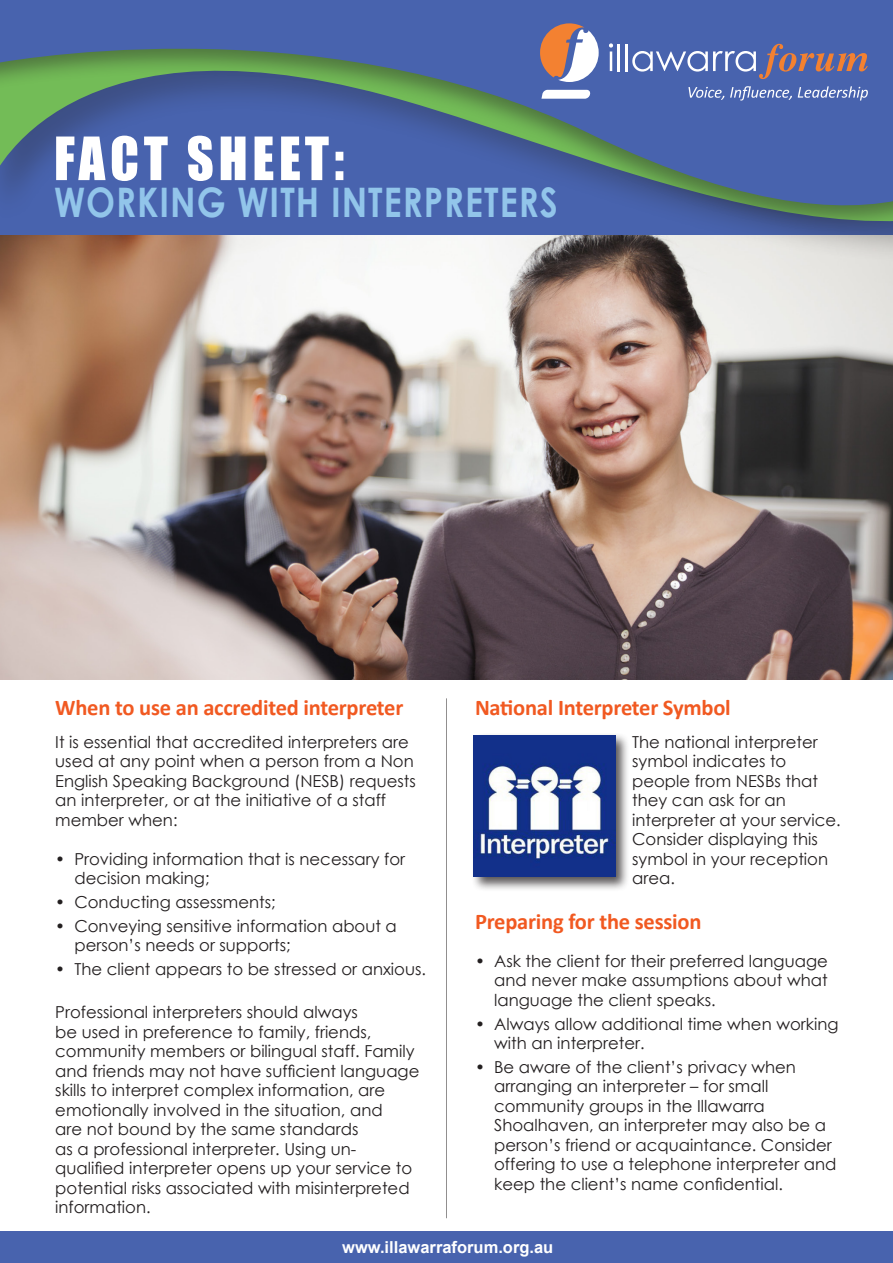
<style>
.page{position:relative;width:893px;height:1263px;background:#fff}
.page>*{position:absolute;margin:0;border:0;box-sizing:border-box;transform-origin:0 0}
.t1{font:55.2px "Impact";letter-spacing:.09em;color:#fff;scale:.95 1}
.t2{font:700 40.65px "Century Gothic";letter-spacing:.03em;color:#92c5ea;scale:.85 1}
.Headings_Terms{font:700 22.5px "Calibri";letter-spacing:-.01em;color:#f15921}
.t3{font:16.5px/19.5px "Century Gothic";color:#231f20}
.t4{font:700 16.5px "Arial";color:#fff}
</style>
<div class="page">
<hr style="left:446px;top:698px;width:1px;height:520px;background:#231f20">
<div style="left:471px;top:733px;width:159px;height:158px;background:#231f20;opacity:.75"></div>
<img style="left:474px;top:735px;width:141px;height:141px">
<img style="left:0;top:357px;width:893px;height:322px">
<svg style="left:0;top:295px;width:893px;height:62px"></svg>
<svg style="left:0;top:0;width:893px;height:295px;background:#667aa2"></svg>
<div style="left:0;top:1231px;width:893px;height:32px;background:#4863ae"></div>
<svg style="left:609px;top:43px;width:4px;height:28px"></svg>
<hr style="left:618px;top:44px;width:2px;height:27px;background:#fff">
<hr style="left:625px;top:44px;width:3px;height:27px;background:#fff">
<svg style="left:632px;top:44px;width:236px;height:35px;background:#6c74a7"></svg>
<svg style="left:540px;top:23px;width:59px;height:59px"></svg>
<svg style="left:541px;top:90px;width:49px;height:9px"></svg>
<svg style="left:688px;top:86px;width:180px;height:15px;background:#6d82be"></svg>
<p class="t1" style="left:54px;top:116px;width:307px">FACT SHEET:</p>
<p class="t2" style="left:54px;top:171px;width:594px">WORKING WITH INTERPRETERS</p>
<p class="Headings_Terms" style="left:55px;top:692px;width:350px">When to use an accredited interpreter</p>
<p class="t3" style="left:55px;top:731px;width:362px">It is essential that accredited interpreters are used at any point when a person from a Non English Speaking Background (NESB) requests an interpreter, or at the initiative of a staff member when:</p>
<p class="t3" style="left:74px;top:848px;width:332px;text-indent:-19px">• Providing information that is necessary for decision making;</p>
<p class="t3" style="left:55px;top:892px;width:222px">• Conducting assessments;</p>
<p class="t3" style="left:74px;top:915px;width:324px;text-indent:-19px">• Conveying sensitive information about a person’s needs or supports;</p>
<p class="t3" style="left:55px;top:959px;width:372px">• The client appears to be stressed or anxious.</p>
<p class="t3" style="left:55px;top:1002px;width:366px">Professional interpreters should always<br>be used in preference to family, friends, community members or bilingual staff. Family and friends may not have sufficient language skills to interpret complex information, are emotionally involved in the situation, and<br>are not bound by the same standards<br>as a professional interpreter. Using un&shy;qualified interpreter opens up your service to potential risks associated with misinterpreted information.</p>
<p class="Headings_Terms" style="left:475px;top:692px;width:257px">National Interpreter Symbol</p>
<p class="t3" style="left:632px;top:731px;width:210px">The national interpreter symbol indicates to people from NESBs that they can ask for an interpreter at your service.<br>Consider displaying this symbol in your reception area.</p>
<p class="Headings_Terms" style="left:475px;top:905px;width:228px">Preparing for the session</p>
<p class="t3" style="left:494px;top:951px;width:335px;text-align:justify;text-indent:-19px">• Ask the client for their preferred language and never make assumptions about what language the client speaks.</p>
<p class="t3" style="left:494px;top:1013px;width:346px;text-indent:-19px">• Always allow additional time when working with an interpreter.</p>
<p class="t3" style="left:494px;top:1057px;width:344px;text-indent:-19px">• Be aware of the client’s privacy when arranging an interpreter – for small community groups in the Illawarra Shoalhaven, an interpreter may also be a person’s friend or acquaintance. Consider offering to use a telephone interpreter and keep the client’s name confidential.</p>
<p class="t4" style="left:342px;top:1236px;width:213px">www.illawarraforum.org.au</p>
</div>
